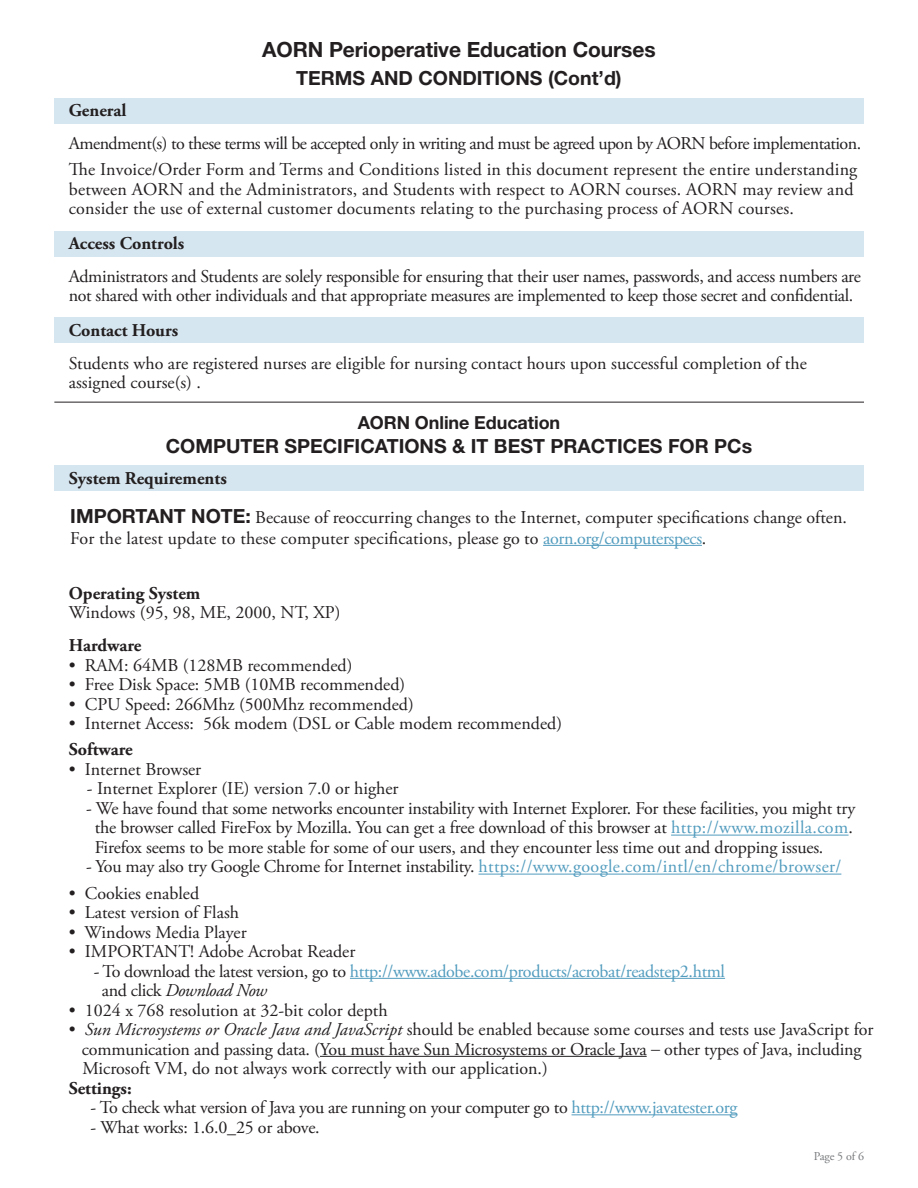
<style>
.page{position:relative;width:918px;height:1188px;background:#fff}
.page>*{position:absolute;margin:0;border:0;box-sizing:border-box;transform-origin:0 0}
.t1{font:700 21px "Helvetica Neue";letter-spacing:-.005em;color:#231f20}
.t2{font:700 19.5px "Helvetica Neue";color:#231f20}
.t3{font:18px/19.5px "Adobe Garamond Pro";color:#231f20}
.t4{font:18px/19.5px "Adobe Garamond Pro";letter-spacing:-.02em;color:#231f20}
.t5{font:18px/19.5px "Adobe Garamond Pro";letter-spacing:-.02em;color:#529cbe}
.t6{font:18px "Adobe Garamond Pro";letter-spacing:-.03em;color:#231f20}
.t7{font:700 18px "Adobe Garamond Pro";color:#231f20}
.t8{font:700 18px "Helvetica Neue";letter-spacing:-.005em;color:#231f20}
.t9{font:12px "Adobe Garamond Pro";letter-spacing:-.01em;color:#76787b}
.s1{font-family:"Helvetica Neue";font-weight:700;font-size:19.5px}
.s2{color:#529cbe}
.s3{color:#231f20}
.s4{font-style:italic;color:#231f20}
.s5{font-style:italic}
.s6{font-family:"Caecilia";font-weight:300}
</style>
<div class="page">
<div style="left:54px;top:466px;width:809px;height:25px;background:#d6e6f0"></div>
<div style="left:54px;top:318px;width:809px;height:25px;background:#d6e6f0"></div>
<div style="left:54px;top:232px;width:809px;height:25px;background:#d6e6f0"></div>
<div style="left:54px;top:98px;width:809px;height:25px;background:#d6e6f0"></div>
<hr style="left:671px;top:835px;width:178px;height:1px;background:#529cbe">
<hr style="left:479px;top:874px;width:362px;height:1px;background:#529cbe">
<hr style="left:350px;top:978px;width:375px;height:1px;background:#529cbe">
<hr style="left:320px;top:1056px;width:327px;height:1px;background:#231f20">
<hr style="left:572px;top:1114px;width:165px;height:1px;background:#529cbe">
<hr style="left:54px;top:402px;width:810px;height:1px;background:#231f20">
<hr style="left:543px;top:545px;width:159px;height:1px;background:#529cbe">
<p class="t1" style="left:262px;top:36px;width:395px">AORN Perioperative Education Courses</p>
<p class="t2" style="left:296px;top:66px;width:327px">TERMS AND CONDITIONS (Cont’d)</p>
<p class="t7" style="left:69px;top:100px;width:59px">General</p>
<p class="t6" style="left:69px;top:132px;width:794px">Amendment(s) to these terms will be accepted only in writing and must be agreed upon by AORN before implementation.</p>
<p class="t3" style="left:69px;top:160px;width:790px">The Invoice/Order Form and Terms and Conditions listed in this document represent the entire understanding between AORN and the Administrators, and Students with respect to AORN courses. AORN may review and consider the use of external customer documents relating to the purchasing process of AORN courses.</p>
<p class="t7" style="left:69px;top:232px;width:117px">Access Controls</p>
<p class="t4" style="left:69px;top:267px;width:793px">Administrators and Students are solely responsible for ensuring that their user names, passwords, and access numbers are not shared with other individuals and that appropriate measures are implemented to keep those secret and confidential.</p>
<p class="t7" style="left:69px;top:319px;width:111px">Contact Hours</p>
<p class="t3" style="left:69px;top:354px;width:740px">Students who are registered nurses are eligible for nursing contact hours upon successful completion of the assigned course(s) .</p>
<p class="t8" style="left:358px;top:411px;width:204px">AORN Online Education</p>
<p class="t2" style="left:166px;top:434px;width:588px">COMPUTER SPECIFICATIONS &amp; IT BEST PRACTICES FOR PCs</p>
<p class="t7" style="left:69px;top:468px;width:159px">System Requirements</p>
<p class="t3" style="left:70px;top:507px;width:778px;line-height:21px"><span class="s1">IMPORTANT NOTE:</span> Because of reoccurring changes to the Internet, computer specifications change often.<br>For the latest update to these computer specifications, please go to <span class="s2">aorn.org/computerspecs</span>.</p>
<p class="t7" style="left:69px;top:582px;width:133px">Operating System</p>
<p class="t3" style="left:69px;top:603px;width:273px">Windows (95, 98, ME, 2000, NT, XP)</p>
<p class="t7" style="left:69px;top:635px;width:74px">Hardware</p>
<p class="t3" style="left:69px;top:656px;width:285px">• RAM: 64MB (128MB recommended)</p>
<p class="t3" style="left:69px;top:675px;width:338px">• Free Disk Space: 5MB (10MB recommended)</p>
<p class="t3" style="left:69px;top:695px;width:346px">• CPU Speed: 266Mhz (500Mhz recommended)</p>
<p class="t3" style="left:69px;top:714px;width:495px">• Internet Access: 56k modem (DSL or Cable modem recommended)</p>
<p class="t7" style="left:69px;top:739px;width:65px">Software</p>
<p class="t3" style="left:69px;top:760px;width:134px">• Internet Browser</p>
<p class="t3" style="left:87px;top:779px;width:313px">- Internet Explorer (IE) version 7.0 or higher</p>
<p class="t3" style="left:95px;top:799px;width:762px;text-indent:-9px">- We have found that some networks encounter instability with Internet Explorer. For these facilities, you might try the browser called FireFox by Mozilla. You can get a free download of this browser at <span class="s2">http://www.mozilla.com</span>.<br>Firefox seems to be more stable for some of our users, and they encounter less time out and dropping issues.</p>
<p class="t3" style="left:86px;top:857px;width:757px">- You may also try Google Chrome for Internet instability. <span class="s2">https://www.google.com/intl/en/chrome/browser/</span></p>
<p class="t3" style="left:69px;top:884px;width:132px">• Cookies enabled</p>
<p class="t3" style="left:69px;top:903px;width:172px">• Latest version of Flash</p>
<p class="t3" style="left:69px;top:923px;width:179px">• Windows Media Player</p>
<p class="t3" style="left:69px;top:942px;width:288px">• IMPORTANT! Adobe Acrobat Reader</p>
<p class="t5" style="left:102px;top:962px;width:625px;text-indent:-8px"><span class="s3">- To download the latest version, go to</span> http://www.adobe.com/products/acrobat/readstep2.html <span class="s3">and click</span> <span class="s4">Download Now</span></p>
<p class="t3" style="left:69px;top:1001px;width:320px">• 1024 x 768 resolution at 32-bit color depth</p>
<p class="t3" style="left:82px;top:1020px;width:793px;text-indent:-13px">• <span class="s5">Sun Microsystems or Oracle Java and JavaScript</span> should be enabled because some courses and tests use JavaScript for communication and passing data. (You must have Sun Microsystems or Oracle Java <span class="s6">–</span> other types of Java, including<br>Microsoft VM, do not always work correctly with our application.)</p>
<p class="t7" style="left:69px;top:1077px;width:64px">Settings:</p>
<p class="t4" style="left:90px;top:1098px;width:648px">- To check what version of Java you are running on your computer go to <span class="s2">http://www.javatester.org</span></p>
<p class="t3" style="left:90px;top:1118px;width:231px">- What works: 1.6.0_25 or above.</p>
<p class="t9" style="left:814px;top:1149px;width:52px">Page 5 of 6</p>
</div>
